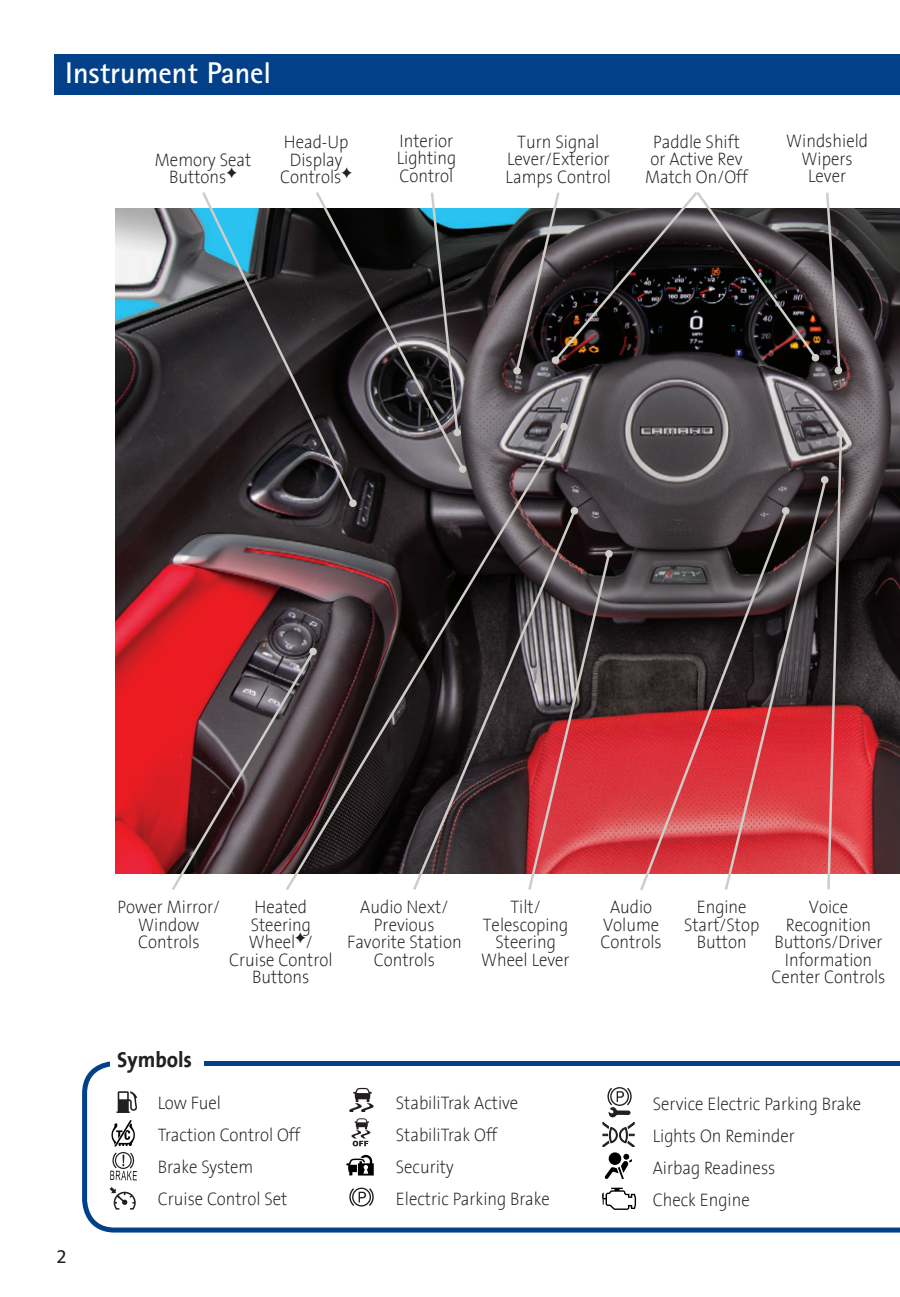
<style>
.page{position:relative;width:900px;height:1297px;background:#fff}
.page>*{position:absolute;margin:0;border:0;box-sizing:border-box;transform-origin:0 0}
.t1{font:700 30px "Agfa Rotis Sans Serif";color:#fff}
.t2{font:700 21.75px "GM Sans";color:#231f20;scale:.92 1}
.t3{font:18.75px "GM Sans";color:#231f20}
.t4{font:300 18.25px/17.5px "GM Sans";color:#231f20;text-align:center;scale:.9 1}
</style>
<div class="page">
<div style="left:54px;top:54px;width:846px;height:40px;background:#024189"></div>
<svg style="left:82px;top:1061px;width:818px;height:171px"></svg>
<svg style="left:110px;top:1088px;width:31px;height:92px"></svg>
<svg style="left:110px;top:1186px;width:26px;height:23px"></svg>
<svg style="left:349px;top:1087px;width:25px;height:24px"></svg>
<svg style="left:351px;top:1117px;width:19px;height:28px"></svg>
<svg style="left:346px;top:1154px;width:28px;height:21px"></svg>
<svg style="left:349px;top:1187px;width:25px;height:19px"></svg>
<svg style="left:603px;top:1086px;width:31px;height:60px"></svg>
<svg style="left:605px;top:1153px;width:26px;height:25px"></svg>
<div style="left:609px;top:1151px;width:12px;height:13px;background:#000;border-radius:50%"></div>
<svg style="left:602px;top:1187px;width:34px;height:22px"></svg>
<div style="left:110px;top:1048px;width:93px;height:33px;background:#fff"></div>
<img style="left:115px;top:209px;width:785px;height:664px">
<svg style="left:356px;top:192px;width:110px;height:232px;background:#3d3f42"></svg>
<svg style="left:200px;top:192px;width:156px;height:314px;background:#383e42"></svg>
<svg style="left:514px;top:192px;width:329px;height:182px;background:#444142"></svg>
<svg style="left:570px;top:506px;width:9px;height:9px"></svg>
<svg style="left:567px;top:549px;width:46px;height:325px;background:#8b3b40"></svg>
<svg style="left:283px;top:424px;width:284px;height:466px;background:#483a3d"></svg>
<div style="left:560px;top:422px;width:8px;height:9px;background:#cecdc8;border-radius:3px"></div>
<svg style="left:169px;top:648px;width:148px;height:242px;background:#74454a"></svg>
<svg style="left:723px;top:431px;width:121px;height:459px;background:#7b474b"></svg>
<svg style="left:638px;top:507px;width:152px;height:384px;background:#864145"></svg>
<h1 class="t1" style="left:65px;top:54px;width:208px">Instrument Panel</h1>
<p class="t4" style="left:155px;top:151px;width:109px">Memory Seat<br>Buttons</p>
<p class="t4" style="left:280px;top:133px;width:77px">Head-Up<br>Display<br>Controls</p>
<p class="t4" style="left:397px;top:132px;width:67px;text-align:left">Interior<br>Lighting<br>Control</p>
<p class="t4" style="left:786px;top:132px;width:92px">Windshield<br>Wipers<br>Lever</p>
<p class="t4" style="left:645px;top:133px;width:116px">Paddle Shift or Active Rev<br>Match On/Off</p>
<p class="t4" style="left:506px;top:133px;width:119px">Turn Signal<br>Lever/Exterior<br>Lamps Control</p>
<p class="t4" style="left:347px;top:898px;width:129px">Audio Next/<br>Previous<br>Favorite Station<br>Controls</p>
<p class="t4" style="left:118px;top:898px;width:115px">Power Mirror/<br>Window<br>Controls</p>
<p class="t4" style="left:481px;top:898px;width:100px">Tilt/<br>Telescoping<br>Steering<br>Wheel Lever</p>
<p class="t4" style="left:600px;top:898px;width:70px">Audio<br>Volume<br>Controls</p>
<p class="t4" style="left:684px;top:898px;width:85px">Engine<br>Start/Stop<br>Button</p>
<p class="t4" style="left:229px;top:898px;width:117px">Heated<br>Steering<br>Wheel /<br>Cruise Control<br>Buttons</p>
<p class="t4" style="left:772px;top:898px;width:128px">Voice<br>Recognition<br>Buttons/Driver<br>Information<br>Center Controls</p>
<p class="t2" style="left:117px;top:1046px;width:83px">Symbols</p>
<p class="t3" style="left:57px;top:1245px;width:12px">2</p>
<p class="t4" style="left:158px;top:1086px;width:160px;line-height:32px;text-align:left">Low Fuel<br>Traction Control Off<br>Brake System<br>Cruise Control Set</p>
<p class="t4" style="left:396px;top:1086px;width:172px;line-height:32px;text-align:left">StabiliTrak Active<br>StabiliTrak Off<br>Security<br>Electric Parking Brake</p>
<p class="t4" style="left:653px;top:1087px;width:233px;line-height:32px;text-align:left">Service Electric Parking Brake<br>Lights On Reminder<br>Airbag Readiness<br>Check Engine</p>
</div>
